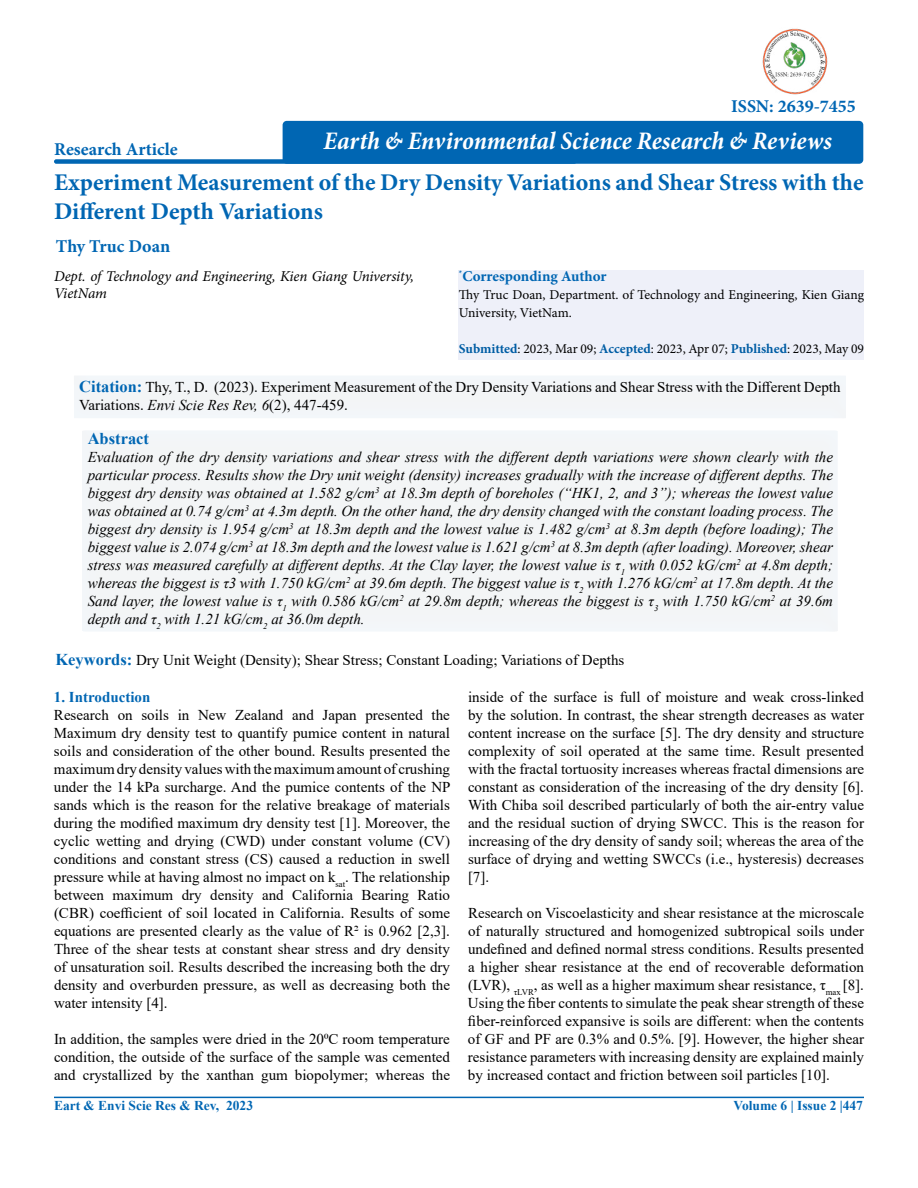
<style>
.page{position:relative;width:918px;height:1188px;background:#fff}
.page>*{position:absolute;margin:0;border:0;box-sizing:border-box;transform-origin:0 0}
.t1{font:italic 700 condensed 25.5px "Minion Pro";letter-spacing:-.005em;color:#fff}
.t2{font:700 24px/28.8px "Minion Pro";color:#0066b3}
.t3{font:700 18px "Minion Pro";color:#0066b3}
.t4{font:700 16.5px "Times New Roman";color:#0066b3}
.t5{font:15px/18px "Times New Roman";color:#000;text-align:justify}
.t6{font:italic 15px/18px "Times New Roman";color:#000;text-align:justify}
.t7{font:italic 15px/16.5px "Minion Pro";letter-spacing:-.01em;color:#000}
.t8{font:700 15px "Minion Pro";color:#0066b3}
.t9{font:700 15px "Times New Roman";color:#0066b3}
.t10{font:13.5px/18px "Minion Pro";color:#000}
.t11{font:700 13.5px "Times New Roman";color:#0066b3}
.s1{font-weight:700;color:#005da4}
.s2{font-weight:700;font-size:16.5px;color:#0066b3}
.s3{font-style:italic}
</style>
<div class="page">
<div style="left:54px;top:159px;width:523px;height:5px;background:#0066b3;border-radius:2px"></div>
<hr style="left:54px;top:1097px;width:810px;height:1px;background:#0066b3">
<div style="left:459px;top:270px;width:405px;height:90px;background:#eef0f9"></div>
<div style="left:61px;top:366px;width:799px;height:54px;background:#f3f6f8"></div>
<div style="left:69px;top:420px;width:782px;height:213px;background:#f3f5f6"></div>
<div style="left:283px;top:121px;width:580px;height:43px;background:#0066b3;border-radius:4px"></div>
<img style="left:762px;top:28px;width:66px;height:67px">
<p class="t3" style="left:54px;top:137px;width:125px">Research Article</p>
<p class="t3" style="left:731px;top:94px;width:126px">ISSN: 2639-7455</p>
<h1 class="t1" style="left:323px;top:123px;width:510px">Earth &amp; Environmental Science Research &amp; Reviews</h1>
<h2 class="t2" style="left:54px;top:168px;width:811px">Experiment Measurement of the Dry Density Variations and Shear Stress with the<br>Different Depth Variations</h2>
<p class="t3" style="left:56px;top:234px;width:116px">Thy Truc Doan</p>
<p class="t7" style="left:54px;top:268px;width:361px">Dept. of Technology and Engineering, Kien Giang University,<br>VietNam</p>
<p class="t8" style="left:459px;top:266px;width:149px"><sup>*</sup>Corresponding Author</p>
<p class="t10" style="left:459px;top:286px;width:407px">Thy Truc Doan, Department. of Technology and Engineering, Kien Giang<br>University, VietNam.</p>
<p class="t10" style="left:459px;top:340px;width:407px"><span class="s1">Submitted</span>: 2023, Mar 09; <span class="s1">Accepted</span>: 2023, Apr 07; <span class="s1">Published</span>: 2023, May 09</p>
<p class="t5" style="left:79px;top:377px;width:763px"><span class="s2">Citation:</span> Thy, T., D. (2023). Experiment Measurement of the Dry Density Variations and Shear Stress with the Different Depth<br>Variations. <span class="s3">Envi Scie Res Rev, 6</span>(2), 447-459.</p>
<p class="t4" style="left:88px;top:427px;width:63px">Abstract</p>
<p class="t6" style="left:88px;top:448px;width:747px">Evaluation of the dry density variations and shear stress with the different depth variations were shown clearly with the particular process. Results show the Dry unit weight (density) increases gradually with the increase of different depths. The biggest dry density was obtained at 1.582 g/cm<sup>3</sup> at 18.3m depth of boreholes (“HK1, 2, and 3”); whereas the lowest value was obtained at 0.74 g/cm<sup>3</sup> at 4.3m depth. On the other hand, the dry density changed with the constant loading process. The biggest dry density is 1.954 g/cm<sup>3</sup> at 18.3m depth and the lowest value is 1.482 g/cm<sup>3</sup> at 8.3m depth (before loading); The biggest value is 2.074 g/cm<sup>3</sup> at 18.3m depth and the lowest value is 1.621 g/cm<sup>3</sup> at 8.3m depth (after loading). Moreover, shear stress was measured carefully at different depths. At the Clay layer, the lowest value is τ<sub>1</sub> with 0.052 kG/cm<sup>2</sup> at 4.8m depth; whereas the biggest is τ3 with 1.750 kG/cm<sup>2</sup> at 39.6m depth. The biggest value is τ<sub>2</sub> with 1.276 kG/cm<sup>2</sup> at 17.8m depth. At the Sand layer, the lowest value is τ<sub>1</sub> with 0.586 kG/cm<sup>2</sup> at 29.8m depth; whereas the biggest is τ<sub>3</sub> with 1.750 kG/cm<sup>2</sup> at 39.6m depth and τ<sub>2</sub> with 1.21 kG/cm<sub>2</sub> at 36.0m depth.</p>
<p class="t5" style="left:55px;top:650px;width:570px"><span class="s2">Keywords:</span> Dry Unit Weight (Density); Shear Stress; Constant Loading; Variations of Depths</p>
<p class="t9" style="left:54px;top:686px;width:98px">1. Introduction</p>
<p class="t5" style="left:54px;top:705px;width:398px">Research on soils in New Zealand and Japan presented the Maximum dry density test to quantify pumice content in natural soils and consideration of the other bound. Results presented the maximum dry density values with the maximum amount of crushing under the 14 kPa surcharge. And the pumice contents of the NP sands which is the reason for the relative breakage of materials during the modified maximum dry density test [1]. Moreover, the cyclic wetting and drying (CWD) under constant volume (CV) conditions and constant stress (CS) caused a reduction in swell pressure while at having almost no impact on k<sub>sat</sub>. The relationship between maximum dry density and California Bearing Ratio (CBR) coefficient of soil located in California. Results of some equations are presented clearly as the value of R2 is 0.962 [2,3].<br>Three of the shear tests at constant shear stress and dry density of unsaturation soil. Results described the increasing both the dry density and overburden pressure, as well as decreasing both the water intensity [4].</p>
<p class="t5" style="left:54px;top:1029px;width:398px">In addition, the samples were dried in the 200C room temperature condition, the outside of the surface of the sample was cemented and crystallized by the xanthan gum biopolymer; whereas the</p>
<p class="t5" style="left:468px;top:688px;width:398px">inside of the surface is full of moisture and weak cross-linked by the solution. In contrast, the shear strength decreases as water content increase on the surface [5]. The dry density and structure complexity of soil operated at the same time. Result presented with the fractal tortuosity increases whereas fractal dimensions are constant as consideration of the increasing of the dry density [6].<br>With Chiba soil described particularly of both the air-entry value and the residual suction of drying SWCC. This is the reason for increasing of the dry density of sandy soil; whereas the area of the surface of drying and wetting SWCCs (i.e., hysteresis) decreases [7].</p>
<p class="t5" style="left:468px;top:904px;width:398px">Research on Viscoelasticity and shear resistance at the microscale of naturally structured and homogenized subtropical soils under undefined and defined normal stress conditions. Results presented a higher shear resistance at the end of recoverable deformation (LVR), <sub>τLVR</sub>, as well as a higher maximum shear resistance, τ<sub>max</sub> [8].<br>Using the fiber contents to simulate the peak shear strength of these fiber-reinforced expansive is soils are different: when the contents of GF and PF are 0.3% and 0.5%. [9]. However, the higher shear resistance parameters with increasing density are explained mainly by increased contact and friction between soil particles [10].</p>
<p class="t11" style="left:54px;top:1096px;width:201px">Eart &amp; Envi Scie Res &amp; Rev, 2023</p>
<p class="t11" style="left:734px;top:1096px;width:131px">Volume 6 | Issue 2 |447</p>
</div>
